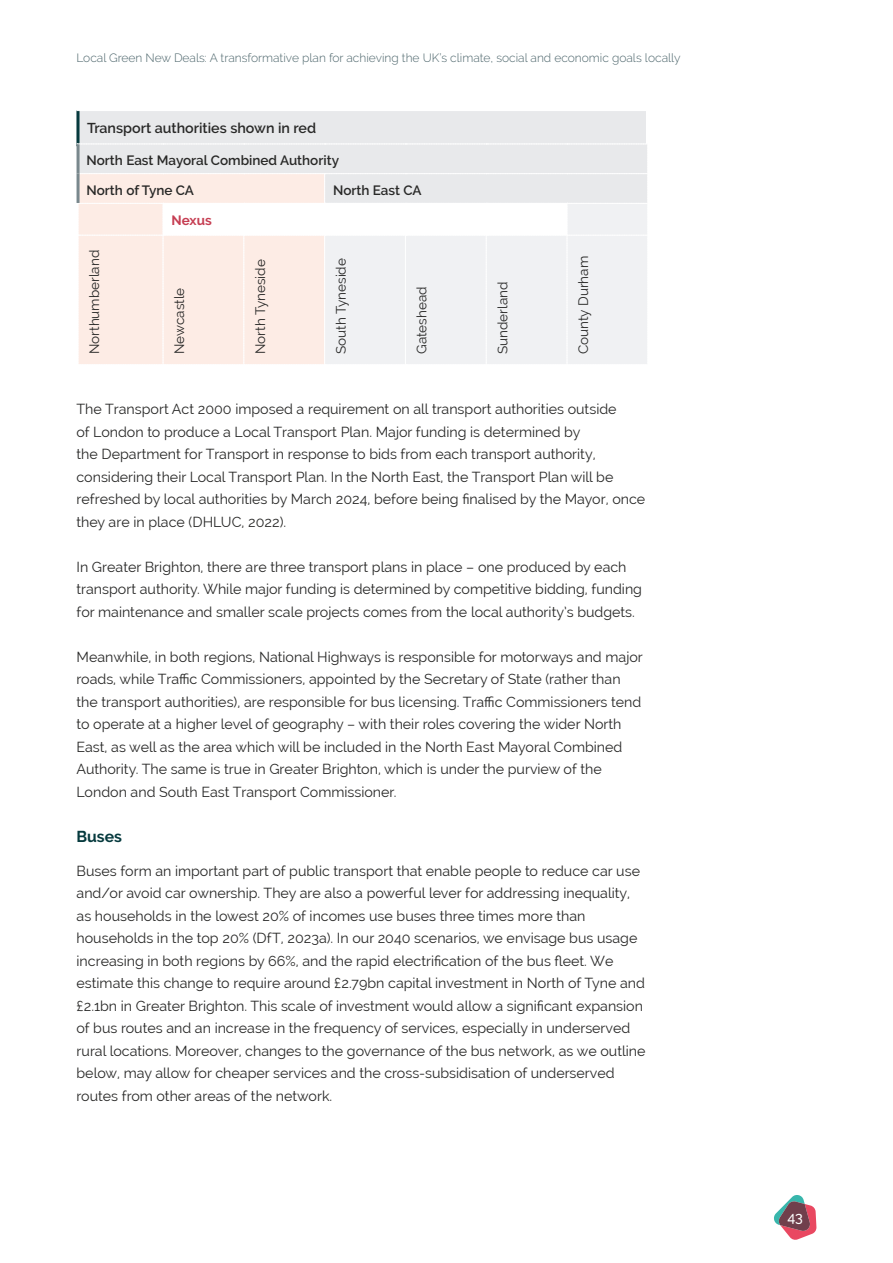
<style>
.page{position:relative;width:893px;height:1263px;background:#fff}
.page>*{position:absolute;margin:0;border:0;box-sizing:border-box;transform-origin:0 0}
.subhead2{font:700 15.75px "Raleway";color:#063a3e}
.t1{font:14.25px/22.5px "Raleway";color:#282827}
.table-title-box{font:600 14.25px "Raleway";color:#282827}
.t2{font:500 14.25px "Raleway";color:#fff}
.t3{font:13.5px "Raleway";color:#282827}
.table_head{font:600 13.5px "Raleway";color:#282827}
.t4{font:700 13.5px "Raleway";letter-spacing:-.005em;color:#c63f53}
.t5{font:300 12px "Raleway";color:#4b646a}
</style>
<div class="page">
<svg style="left:774px;top:1195px;width:42px;height:45px"></svg>
<div style="left:77px;top:111px;width:569px;height:35px;background:#e8e9eb"></div>
<hr style="left:77px;top:110px;width:3px;height:36px;background:#063a3e">
<hr style="left:77px;top:110px;width:569px;height:1px;background:#fff">
<svg style="left:78px;top:144px;width:569px;height:220px"></svg>
<hr style="left:77px;top:144px;width:3px;height:30px;background:#79888d">
<hr style="left:77px;top:174px;width:3px;height:29px;background:#79888d">
<p class="t5" style="left:77px;top:51px;width:606px">Local Green New Deals: A transformative plan for achieving the UK’s climate, social and economic goals locally</p>
<p class="table-title-box" style="left:87px;top:120px;width:230px">Transport authorities shown in red</p>
<p class="table_head" style="left:87px;top:153px;width:254px">North East Mayoral Combined Authority</p>
<p class="table_head" style="left:87px;top:182px;width:109px">North of Tyne CA</p>
<p class="table_head" style="left:333px;top:182px;width:90px">North East CA</p>
<p class="t4" style="left:172px;top:212px;width:42px">Nexus</p>
<p class="t3" style="left:87px;top:354px;width:106px;rotate:-90deg">Northumberland</p>
<p class="t3" style="left:252px;top:354px;width:96px;rotate:-90deg">North Tyneside</p>
<p class="t3" style="left:333px;top:354px;width:97px;rotate:-90deg">South Tyneside</p>
<p class="t3" style="left:414px;top:354px;width:69px;rotate:-90deg">Gateshead</p>
<p class="t3" style="left:495px;top:354px;width:74px;rotate:-90deg">Sunderland</p>
<p class="t3" style="left:172px;top:354px;width:68px;rotate:-90deg">Newcastle</p>
<p class="t3" style="left:576px;top:354px;width:99px;rotate:-90deg">County Durham</p>
<p class="t1" style="left:77px;top:398px;width:570px">The Transport Act 2000 imposed a requirement on all transport authorities outside<br>of London to produce a Local Transport Plan. Major funding is determined by<br>the Department for Transport in response to bids from each transport authority, considering their Local Transport Plan. In the North East, the Transport Plan will be refreshed by local authorities by March 2024, before being finalised by the Mayor, once they are in place (DHLUC, 2022).</p>
<p class="t1" style="left:77px;top:556px;width:567px">In Greater Brighton, there are three transport plans in place – one produced by each transport authority. While major funding is determined by competitive bidding, funding for maintenance and smaller scale projects comes from the local authority’s budgets.</p>
<p class="t1" style="left:77px;top:646px;width:568px">Meanwhile, in both regions, National Highways is responsible for motorways and major roads, while Traffic Commissioners, appointed by the Secretary of State (rather than the transport authorities), are responsible for bus licensing. Traffic Commissioners tend to operate at a higher level of geography – with their roles covering the wider North East, as well as the area which will be included in the North East Mayoral Combined Authority. The same is true in Greater Brighton, which is under the purview of the London and South East Transport Commissioner.</p>
<p class="subhead2" style="left:77px;top:827px;width:47px">Buses</p>
<p class="t1" style="left:77px;top:859px;width:570px">Buses form an important part of public transport that enable people to reduce car use and/or avoid car ownership. They are also a powerful lever for addressing inequality, as households in the lowest 20% of incomes use buses three times more than households in the top 20% (DfT, 2023a). In our 2040 scenarios, we envisage bus usage increasing in both regions by 66%, and the rapid electrification of the bus fleet. We estimate this change to require around £2.79bn capital investment in North of Tyne and £2.1bn in Greater Brighton. This scale of investment would allow a significant expansion of bus routes and an increase in the frequency of services, especially in underserved rural locations. Moreover, changes to the governance of the bus network, as we outline below, may allow for cheaper services and the cross-subsidisation of underserved routes from other areas of the network.</p>
<p class="t2" style="left:787px;top:1209px;width:17px">43</p>
</div>
